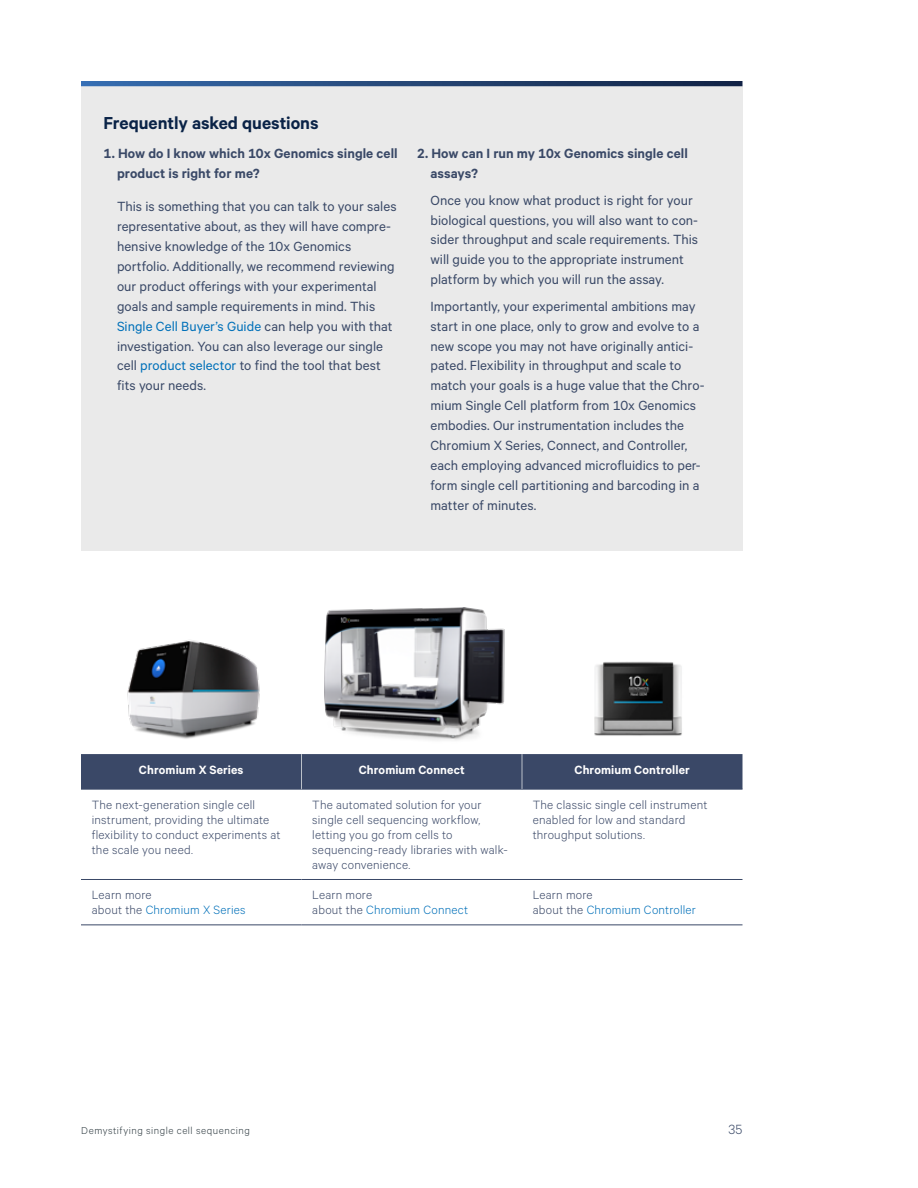
<style>
.page{position:relative;width:918px;height:1188px;background:#fff}
.page>*{position:absolute;margin:0;border:0;box-sizing:border-box;transform-origin:0 0}
.t1{font:600 19.5px "Calibre";letter-spacing:-.005em;color:#0a2347}
.t2{font:15px/19.8px "Calibre";color:#3a4967}
.t3{font:600 15px/19.8px "Calibre";letter-spacing:.005em;color:#3a4967}
.t4{font:300 15px "Calibre";color:#3a4967}
.t5{font:300 13.5px/15px "Calibre";letter-spacing:.015em;color:#3a4867}
.t6{font:600 13.5px "Calibre";letter-spacing:.01em;color:#fff}
.t7{font:300 13.5px/15px "Calibre";letter-spacing:.015em;color:#0070b9}
.t8{font:300 11.25px "Calibre";letter-spacing:.05em;color:#303c42}
.s1{color:#0070b9}
.s2{color:#3a4867}
</style>
<div class="page">
<div style="left:81px;top:86px;width:661px;height:465px;background:#eaeaea"></div>
<svg style="left:81px;top:81px;width:661px;height:5px;background:#254778"></svg>
<div style="left:81px;top:754px;width:661px;height:35px;background:#3a4867"></div>
<hr style="left:81px;top:789px;width:221px;height:1px;background:#3a4867">
<hr style="left:81px;top:879px;width:221px;height:1px;background:#3a4867">
<hr style="left:81px;top:925px;width:221px;height:1px;background:#3a4867">
<hr style="left:302px;top:789px;width:220px;height:1px;background:#3a4867">
<hr style="left:522px;top:789px;width:220px;height:1px;background:#3a4867">
<hr style="left:302px;top:879px;width:220px;height:1px;background:#3a4867">
<hr style="left:522px;top:879px;width:220px;height:1px;background:#3a4867">
<hr style="left:302px;top:925px;width:220px;height:1px;background:#3a4867">
<hr style="left:522px;top:925px;width:220px;height:1px;background:#3a4867">
<hr style="left:301px;top:754px;width:1px;height:35px;background:#bbc1c9">
<hr style="left:522px;top:754px;width:1px;height:35px;background:#bbc1c9">
<img style="left:127px;top:640px;width:133px;height:99px">
<img style="left:325px;top:607px;width:180px;height:134px">
<img style="left:594px;top:661px;width:88px;height:75px">
<h1 class="t1" style="left:104px;top:111px;width:217px">Frequently asked questions</h1>
<p class="t3" style="left:117px;top:143px;width:282px;text-indent:-14px">1. How do I know which 10x Genomics single cell product is right for me?</p>
<p class="t2" style="left:117px;top:196px;width:281px">This is something that you can talk to your sales representative about, as they will have compre&shy;hensive knowledge of the 10x Genomics portfolio. Additionally, we recommend reviewing our product offerings with your experimental goals and sample requirements in mind. This <span class="s1">Single Cell Buyer’s Guide</span> can help you with that investigation. You can also leverage our single cell <span class="s1">product selector</span> to find the tool that best fits your needs.</p>
<p class="t3" style="left:430px;top:143px;width:259px;text-indent:-14px">2. How can I run my 10x Genomics single cell assays?</p>
<p class="t2" style="left:430px;top:190px;width:269px">Once you know what product is right for your biological questions, you will also want to con&shy;sider throughput and scale requirements. This will guide you to the appropriate instrument platform by which you will run the assay.</p>
<p class="t2" style="left:430px;top:296px;width:276px">Importantly, your experimental ambitions may start in one place, only to grow and evolve to a new scope you may not have originally antici&shy;pated. Flexibility in throughput and scale to match your goals is a huge value that the Chro&shy;mium Single Cell platform from 10x Genomics embodies. Our instrumentation includes the Chromium X Series, Connect, and Controller, each employing advanced microfluidics to per&shy;form single cell partitioning and barcoding in a matter of minutes.</p>
<p class="t6" style="left:139px;top:761px;width:106px">Chromium X Series</p>
<p class="t6" style="left:359px;top:761px;width:108px">Chromium Connect</p>
<p class="t6" style="left:575px;top:761px;width:117px">Chromium Controller</p>
<p class="t5" style="left:92px;top:796px;width:190px">The next-generation single cell instrument, providing the ultimate flexibility to conduct experiments at the scale you need.</p>
<p class="t5" style="left:312px;top:796px;width:197px">The automated solution for your single cell sequencing workflow, letting you go from cells to sequencing-ready libraries with walk&shy;away convenience.</p>
<p class="t5" style="left:533px;top:796px;width:176px">The classic single cell instrument enabled for low and standard throughput solutions.</p>
<p class="t5" style="left:92px;top:887px;width:155px">Learn more<br>about the <span class="s1">Chromium X Series</span></p>
<p class="t5" style="left:312px;top:887px;width:157px">Learn more<br>about the <span class="s1">Chromium Connect</span></p>
<p class="t7" style="left:533px;top:887px;width:165px"><span class="s2">Learn more<br>about the</span> Chromium Controller</p>
<p class="t8" style="left:81px;top:1124px;width:170px">Demystifying single cell sequencing</p>
<p class="t4" style="left:728px;top:1121px;width:16px">35</p>
</div>
